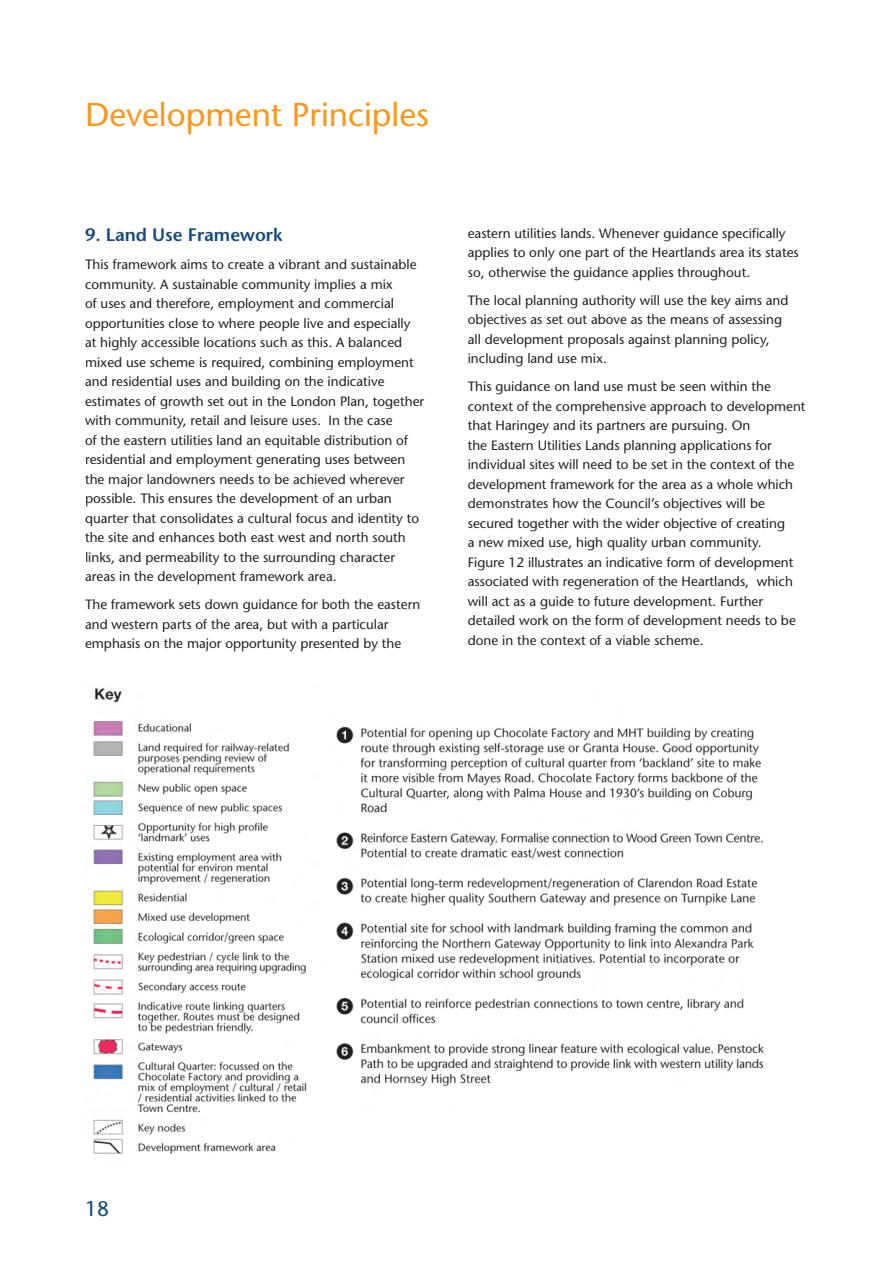
<style>
.page{position:relative;width:893px;height:1263px;background:#fff}
.page>*{position:absolute;margin:0;border:0;box-sizing:border-box;transform-origin:0 0}
.t1{font:33px "Stone Sans";color:#f7971d}
.t2{font:21px "Stone Sans";color:#144a7c}
.t3{font:600 18px "Stone Sans";color:#144a7c}
.t4{font:13.5px/19.5px "Stone Sans";color:#231f20}
</style>
<div class="page">
<img style="left:93px;top:688px;width:671px;height:466px">
<h1 class="t1" style="left:85px;top:95px;width:345px">Development Principles</h1>
<h3 class="t3" style="left:85px;top:224px;width:199px">9. Land Use Framework</h3>
<p class="t4" style="left:85px;top:255px;width:341px">This framework aims to create a vibrant and sustainable community. A sustainable community implies a mix<br>of uses and therefore, employment and commercial opportunities close to where people live and especially at highly accessible locations such as this. A balanced mixed use scheme is required, combining employment and residential uses and building on the indicative estimates of growth set out in the London Plan, together with community, retail and leisure uses. In the case<br>of the eastern utilities land an equitable distribution of residential and employment generating uses between the major landowners needs to be achieved wherever possible. This ensures the development of an urban quarter that consolidates a cultural focus and identity to the site and enhances both east west and north south links, and permeability to the surrounding character areas in the development framework area.</p>
<p class="t4" style="left:85px;top:595px;width:337px">The framework sets down guidance for both the eastern and western parts of the area, but with a particular emphasis on the major opportunity presented by the</p>
<p class="t4" style="left:468px;top:223px;width:333px">eastern utilities lands. Whenever guidance specifically applies to only one part of the Heartlands area its states so, otherwise the guidance applies throughout.</p>
<p class="t4" style="left:468px;top:290px;width:322px">The local planning authority will use the key aims and objectives as set out above as the means of assessing all development proposals against planning policy, including land use mix.</p>
<p class="t4" style="left:468px;top:377px;width:339px">This guidance on land use must be seen within the context of the comprehensive approach to development that Haringey and its partners are pursuing. On<br>the Eastern Utilities Lands planning applications for individual sites will need to be set in the context of the development framework for the area as a whole which demonstrates how the Council’s objectives will be secured together with the wider objective of creating<br>a new mixed use, high quality urban community.<br>Figure 12 illustrates an indicative form of development associated with regeneration of the Heartlands, which will act as a guide to future development. Further detailed work on the form of development needs to be done in the context of a viable scheme.</p>
<h2 class="t2" style="left:85px;top:1197px;width:26px">18</h2>
</div>
